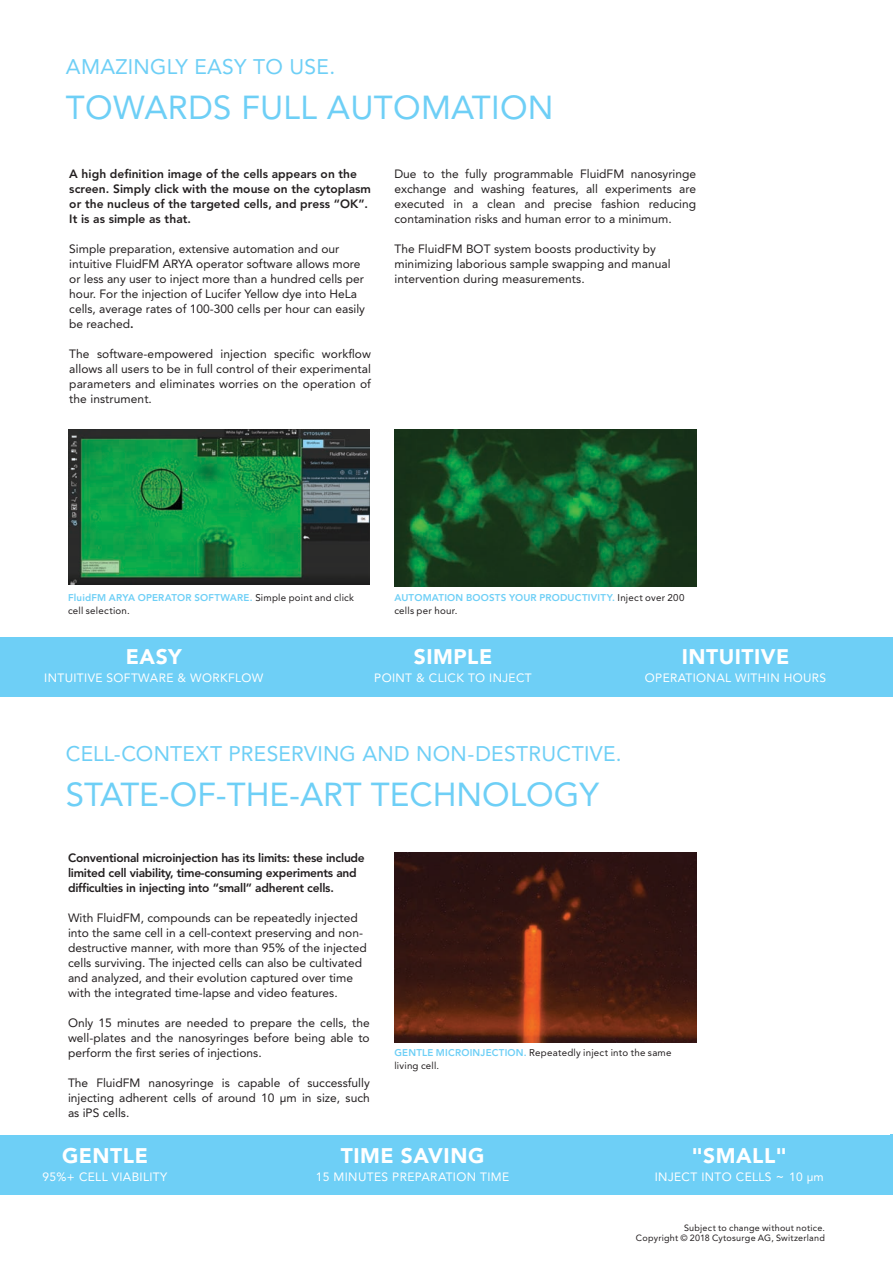
<style>
.page{position:relative;width:893px;height:1263px;background:#fff}
.page>*{position:absolute;margin:0;border:0;box-sizing:border-box;transform-origin:0 0}
.t1{font:33px "Avenir LT Std";color:#6ecff6}
.t2{font:21px "Avenir LT Std";letter-spacing:.015em;color:#6ecff6}
.t3{font:900 21px "Avenir LT Std";letter-spacing:.025em;color:#fff}
.t4{font:12px/15px "Avenir LT Std";color:#231f20;text-align:justify}
.t5{font:800 12px/15px "Avenir LT Std";letter-spacing:.005em;color:#231f20}
.t6{font:800 12px/15px "Avenir LT Std";letter-spacing:-.02em;color:#231f20}
.t7{font:12px "Avenir LT Std";letter-spacing:.03em;color:#fff}
.t8{font:9.75px/12.8px "Avenir LT Std";letter-spacing:.025em;color:#231f20}
.t9{font:800 9.75px/12.8px "Avenir LT Std";letter-spacing:.02em;color:#6ecff6}
.t10{font:9px/10.5px "Avenir LT Std";letter-spacing:.025em;color:#231f20;text-align:right}
.s1{font-weight:800}
.s2{font-weight:800;color:#6ecff6}
.s3{font-weight:400;color:#231f20}
.s4{font-weight:500;font-size:13.5px}
</style>
<div class="page">
<div style="left:0;top:637px;width:893px;height:59px;background:#6ecff6"></div>
<div style="left:0;top:1135px;width:893px;height:59px;background:#6ecff6"></div>
<img style="left:394px;top:429px;width:302px;height:157px">
<img style="left:68px;top:429px;width:302px;height:156px">
<img style="left:394px;top:853px;width:302px;height:189px">
<h2 class="t2" style="left:66px;top:55px;width:271px">AMAZINGLY EASY TO USE.</h2>
<h1 class="t1" style="left:66px;top:89px;width:489px">TOWARDS FULL AUTOMATION</h1>
<p class="t5" style="left:69px;top:166px;width:303px">A high definition image of the cells appears on the screen. Simply click with the mouse on the cytoplasm or the nucleus of the targeted cells, and press “OK”.<br>It is as simple as that.</p>
<p class="t4" style="left:69px;top:241px;width:297px;text-align:left">Simple preparation, extensive automation and our intuitive FluidFM ARYA operator software allows more or less any user to inject more than a hundred cells per hour. For the injection of Lucifer Yellow dye into HeLa cells, average rates of 100-300 cells per hour can easily be reached<span class="s1">.</span></p>
<p class="t4" style="left:69px;top:346px;width:303px">The software-empowered injection specific workflow allows all users to be in full control of their experimental parameters and eliminates worries on the operation of the instrument.</p>
<p class="t4" style="left:394px;top:166px;width:303px">Due to the fully programmable FluidFM nanosyringe exchange and washing features, all experiments are executed in a clean and precise fashion reducing contamination risks and human error to a minimum.</p>
<p class="t4" style="left:394px;top:241px;width:278px;text-align:left">The FluidFM BOT system boosts productivity by minimizing laborious sample swapping and manual intervention during measurements.</p>
<p class="t8" style="left:68px;top:591px;width:288px"><span class="s2">FluidFM ARYA OPERATOR SOFTWARE.</span> Simple point and click cell selection.</p>
<p class="t9" style="left:394px;top:591px;width:292px">AUTOMATION BOOSTS YOUR PRODUCTIVITY. <span class="s3">Inject over 200 cells per hour.</span></p>
<h2 class="t3" style="left:126px;top:644px;width:58px">EASY</h2>
<p class="t7" style="left:44px;top:671px;width:221px">INTUITIVE SOFTWARE &amp; WORKFLOW</p>
<h2 class="t3" style="left:414px;top:644px;width:80px">SIMPLE</h2>
<p class="t7" style="left:374px;top:671px;width:159px">POINT &amp; CLICK TO INJECT</p>
<h2 class="t3" style="left:682px;top:644px;width:109px">INTUITIVE</h2>
<p class="t7" style="left:645px;top:671px;width:183px">OPERATIONAL WITHIN HOURS</p>
<h2 class="t2" style="left:66px;top:742px;width:557px">CELL-CONTEXT PRESERVING AND NON-DESTRUCTIVE.</h2>
<h1 class="t1" style="left:66px;top:776px;width:535px">STATE-OF-THE-ART TECHNOLOGY</h1>
<p class="t6" style="left:68px;top:850px;width:298px">Conventional microinjection has its limits: these include limited cell viability, time-consuming experiments and difficulties in injecting into “small” adherent cells.</p>
<p class="t4" style="left:68px;top:911px;width:300px;text-align:left">With FluidFM, compounds can be repeatedly injected into the same cell in a cell-context preserving and non&shy;destructive manner, with more than 95% of the injected cells surviving. The injected cells can also be cultivated and analyzed, and their evolution captured over time with the integrated time-lapse and video features.</p>
<p class="t4" style="left:68px;top:1016px;width:303px">Only 15 minutes are needed to prepare the cells, the well-plates and the nanosyringes before being able to perform the first series of injections.</p>
<p class="t4" style="left:68px;top:1076px;width:303px">The FluidFM nanosyringe is capable of successfully injecting adherent cells of around 10 µm in size, such as iPS cells.</p>
<p class="t8" style="left:394px;top:1046px;width:279px"><span class="s2">GENTLE MICROINJECTION.</span> Repeatedly inject into the same living cell.</p>
<h2 class="t3" style="left:62px;top:1143px;width:87px">GENTLE</h2>
<p class="t7" style="left:43px;top:1170px;width:126px">95%+ CELL VIABILITY</p>
<h2 class="t3" style="left:341px;top:1143px;width:145px">TIME SAVING</h2>
<p class="t7" style="left:316px;top:1170px;width:195px">15 MINUTES PREPARATION TIME</p>
<h2 class="t3" style="left:692px;top:1143px;width:96px">"SMALL"</h2>
<p class="t7" style="left:655px;top:1170px;width:170px">INJECT INTO CELLS <span class="s4">~</span> 10 µm</p>
<p class="t10" style="left:636px;top:1223px;width:190px">Subject to change without notice.<br>Copyright © 2018 Cytosurge AG, Switzerland</p>
</div>
